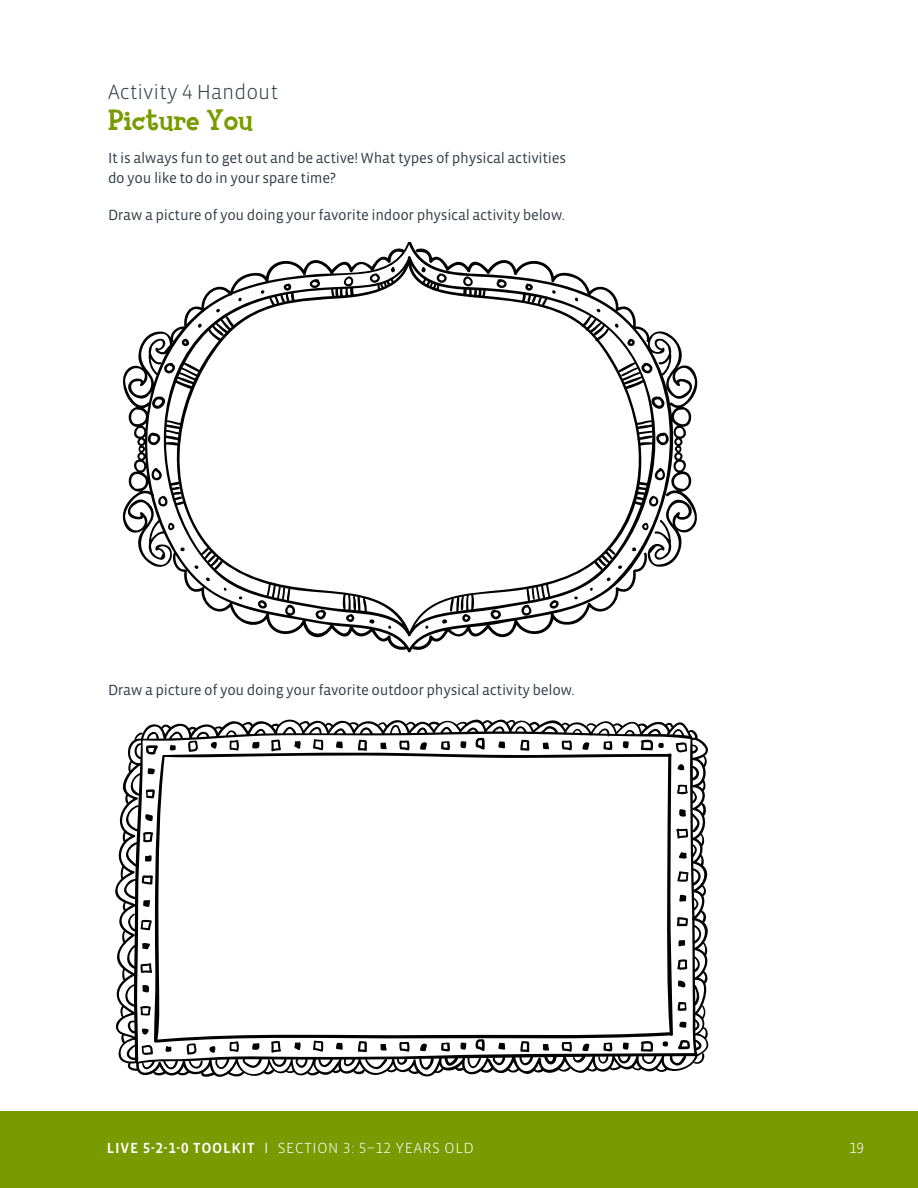
<style>
.page{position:relative;width:918px;height:1188px;background:#fff}
.page>*{position:absolute;margin:0;border:0;box-sizing:border-box;transform-origin:0 0}
.t1{font:800 30px "Fink";letter-spacing:-.01em;color:#799a00}
.t2{font:300 21px "Vista Sans OT";color:#333e48}
.t3{font:15px/19.5px "Vista Sans OT";letter-spacing:-.02em;color:#333e48}
.t4{font:500 15px "Vista Sans OT";letter-spacing:.05em;color:#fff}
.t5{font:300 15px "Vista Sans OT";color:#fff}
.s1{font-size:12px}
.s2{font-weight:300}
</style>
<div class="page">
<svg style="left:115px;top:719px;width:594px;height:358px"></svg>
<svg style="left:678px;top:1039px;width:27px;height:25px"></svg>
<svg style="left:122px;top:242px;width:576px;height:411px"></svg>
<div style="left:0;top:1111px;width:918px;height:77px;background:#799a00"></div>
<h2 class="t2" style="left:108px;top:81px;width:172px">Activity 4 Handout</h2>
<h1 class="t1" style="left:108px;top:104px;width:147px">Picture You</h1>
<p class="t3" style="left:108px;top:149px;width:460px">It is always fun to get out and be active! What types of physical activities do you like to do in your spare time?</p>
<p class="t3" style="left:108px;top:205px;width:459px">Draw a picture of you doing your favorite indoor physical activity below.</p>
<p class="t3" style="left:108px;top:681px;width:468px">Draw a picture of you doing your favorite outdoor physical activity below.</p>
<p class="t4" style="left:107px;top:1141px;width:307px">LIVE 5-2-1-0 TOOLKIT <span class="s1">|</span> <span class="s2">SECTION 3: 5–12 Years</span></p>
<p class="t5" style="left:445px;top:1141px;width:20px">Old</p>
<p class="t5" style="left:849px;top:1141px;width:16px">19</p>
</div>
